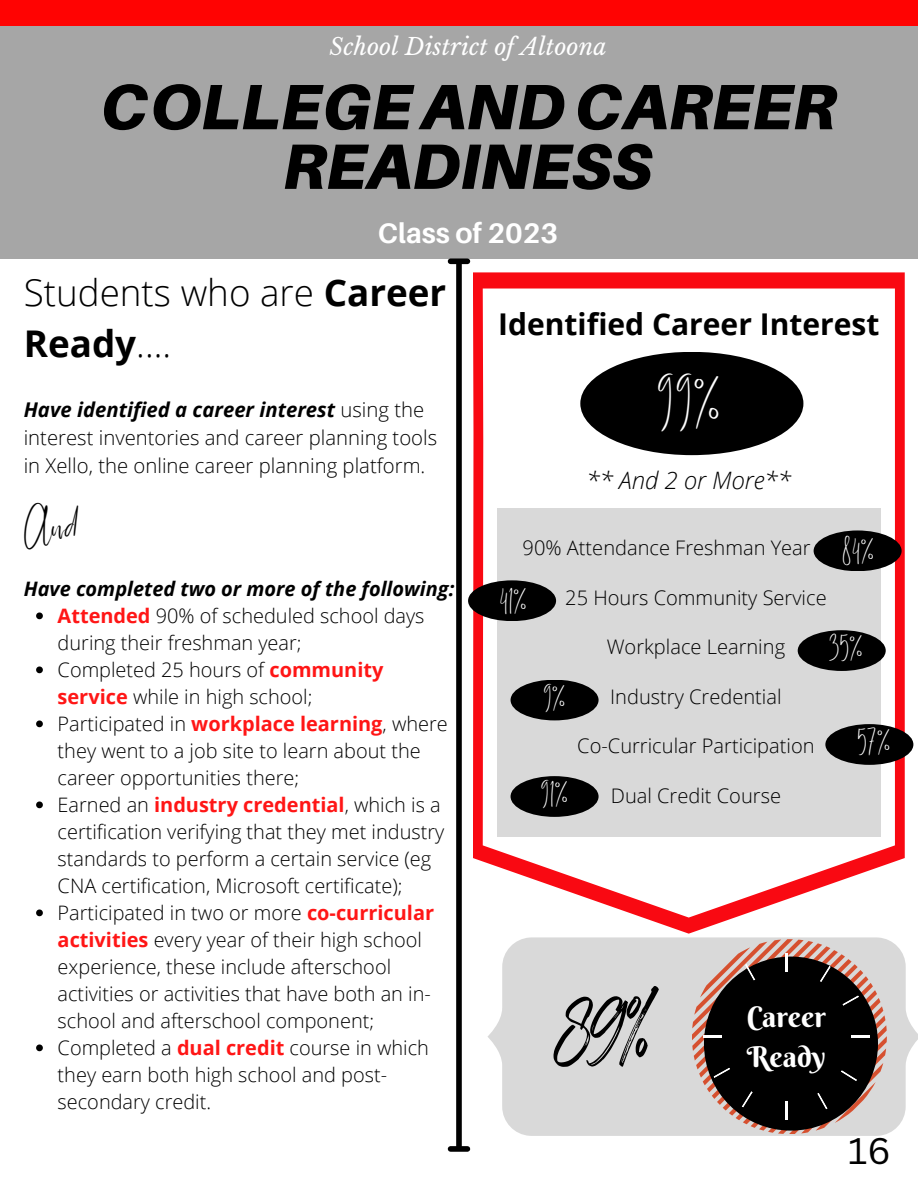
<style>
.page{position:relative;width:918px;height:1188px;background:#fff}
.page>*{position:absolute;margin:0;border:0;box-sizing:border-box;transform-origin:0 0}
.t1{font:65.55px "Breathing";color:#000}
.t2{font:italic 900 64.2px/59.7px "Aileron";letter-spacing:.005em;color:#000;text-align:center}
.t3{font:300 36.75px/50.7px "Open Sans";color:#000}
.t4{font:36px "Canva Sans";color:#000}
.t5{font:35.55px "Better Saturday";color:#fff}
.t6{font:700 30px "Open Sans";color:#000}
.t7{font:29.1px "Better Saturday";color:#000}
.t8{font:28.65px/39.5px "Berkshire Swash";color:#fff}
.t9{font:700 28.2px "Aileron";color:#fff}
.t10{font:italic 300 24px "Open Sans";color:#000}
.t11{font:italic 23.1px "Libre Baskerville";letter-spacing:.005em;color:#fff}
.t12{font:300 20.25px/28.2px "Open Sans";color:#000}
.t13{font:300 20.1px "Open Sans";color:#000}
.t14{font:300 19.95px/27px "Open Sans";color:#000}
.t15{font:italic 700 19.95px "Open Sans";color:#000}
.t16{font:17.4px "Better Saturday";color:#fff}
.s1{font-weight:700}
.s2{font-weight:700;font-style:italic}
.s3{font-weight:700;color:#ff1616}
</style>
<div class="page">
<div style="left:0;top:0;width:918px;height:27px;background:#ff0302"></div>
<div style="left:0;top:26px;width:918px;height:232px;background:#a6a6a6"></div>
<div style="left:456px;top:264px;width:6px;height:882px;background:#000"></div>
<div style="left:451px;top:1146px;width:16px;height:6px;background:#000"></div>
<div style="left:451px;top:258px;width:16px;height:6px;background:#000"></div>
<svg style="left:487px;top:937px;width:431px;height:199px;background:#ddd"></svg>
<svg style="left:692px;top:939px;width:195px;height:195px;background:#534946"></svg>
<svg style="left:473px;top:272px;width:432px;height:662px;fill:#f90912"></svg>
<svg style="left:483px;top:289px;width:412px;height:629px"></svg>
<div style="left:580px;top:352px;width:223px;height:103px;background:#000;border-radius:50%"></div>
<div style="left:497px;top:509px;width:384px;height:328px;background:#d9d9d9"></div>
<div style="left:814px;top:530px;width:88px;height:41px;background:#000;border-radius:50%"></div>
<div style="left:468px;top:580px;width:88px;height:41px;background:#000;border-radius:50%"></div>
<div style="left:511px;top:680px;width:88px;height:40px;background:#000;border-radius:50%"></div>
<div style="left:798px;top:630px;width:88px;height:41px;background:#000;border-radius:50%"></div>
<div style="left:825px;top:724px;width:88px;height:41px;background:#000;border-radius:50%"></div>
<div style="left:511px;top:776px;width:88px;height:41px;background:#000;border-radius:50%"></div>
<svg style="left:36px;top:612px;width:7px;height:7px"></svg>
<svg style="left:36px;top:666px;width:7px;height:7px"></svg>
<svg style="left:36px;top:720px;width:7px;height:7px"></svg>
<svg style="left:36px;top:801px;width:7px;height:7px"></svg>
<svg style="left:36px;top:909px;width:7px;height:7px"></svg>
<svg style="left:36px;top:1044px;width:7px;height:7px"></svg>
<p class="t11" style="left:330px;top:33px;width:279px">School District of Altoona</p>
<p class="t2" style="left:100px;top:76px;width:738px">COLLEGEANDCAREER<br>READINESS</p>
<p class="t9" style="left:378px;top:216px;width:182px">Class of 2023</p>
<p class="t3" style="left:24px;top:267px;width:424px">Students who are <span class="s1">Career<br>Ready</span>....</p>
<p class="t12" style="left:24px;top:395px;width:415px"><span class="s2">Have identified a career interest</span> using the interest inventories and career planning tools in Xello, the online career planning platform.</p>
<p class="t7" style="left:24px;top:521px;width:56px">And</p>
<p class="t15" style="left:24px;top:574px;width:432px">Have completed two or more of the following:</p>
<p class="t14" style="left:58px;top:601px;width:368px"><span class="s3">Attended</span> 90% of scheduled school days during their freshman year;</p>
<p class="t14" style="left:58px;top:655px;width:327px">Completed 25 hours of <span class="s3">community service</span> while in high school;</p>
<p class="t14" style="left:58px;top:709px;width:392px">Participated in <span class="s3">workplace learning</span>, where they went to a job site to learn about the career opportunities there;</p>
<p class="t14" style="left:58px;top:790px;width:388px">Earned an <span class="s3">industry credential</span>, which is a certification verifying that they met industry standards to perform a certain service (eg CNA certification, Microsoft certificate);</p>
<p class="t14" style="left:58px;top:898px;width:378px">Participated in two or more <span class="s3">co-curricular activities</span> every year of their high school experience, these include afterschool activities or activities that have both an in&shy;school and afterschool component;</p>
<p class="t14" style="left:58px;top:1033px;width:373px">Completed a <span class="s3">dual credit</span> course in which they earn both high school and post&shy;secondary credit.</p>
<p class="t6" style="left:498px;top:303px;width:383px">Identified Career Interest</p>
<p class="t5" style="left:656px;top:396px;width:67px">99%</p>
<p class="t10" style="left:586px;top:464px;width:206px">** And 2 or More**</p>
<p class="t16" style="left:841px;top:548px;width:35px">84%</p>
<p class="t13" style="left:523px;top:534px;width:290px">90% Attendance Freshman Year</p>
<p class="t13" style="left:565px;top:583px;width:263px">25 Hours Community Service</p>
<p class="t13" style="left:607px;top:633px;width:180px">Workplace Learning</p>
<p class="t13" style="left:610px;top:682px;width:173px">Industry Credential</p>
<p class="t13" style="left:577px;top:732px;width:239px">Co-Curricular Participation</p>
<p class="t13" style="left:611px;top:781px;width:172px">Dual Credit Course</p>
<p class="t16" style="left:499px;top:598px;width:30px">41%</p>
<p class="t16" style="left:829px;top:645px;width:36px">35%</p>
<p class="t16" style="left:543px;top:695px;width:24px">9%</p>
<p class="t16" style="left:857px;top:739px;width:36px">57%</p>
<p class="t16" style="left:541px;top:791px;width:29px">91%</p>
<p class="t1" style="left:554px;top:1006px;width:103px">89%</p>
<p class="t8" style="left:747px;top:997px;width:81px">Career<br>Ready</p>
<p class="t4" style="left:848px;top:1126px;width:44px">16</p>
</div>
